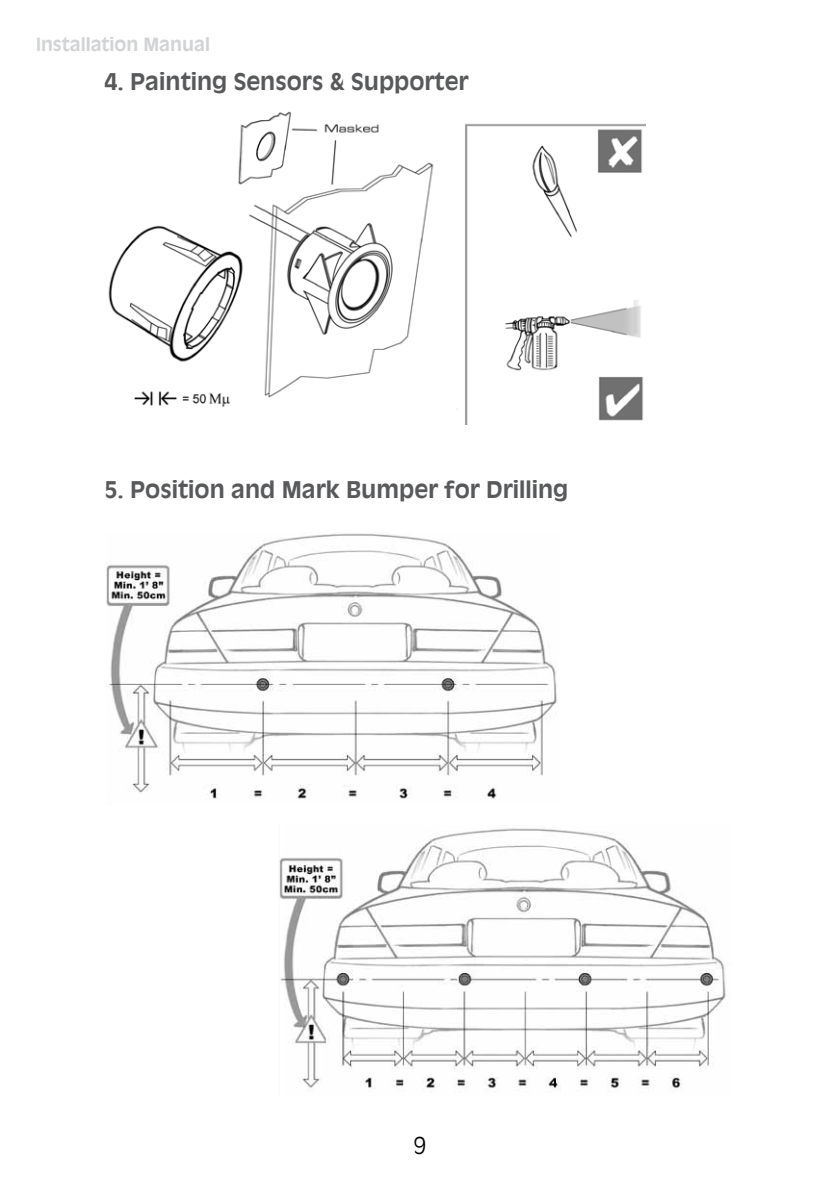
<style>
.page{position:relative;width:840px;height:1191px;background:#fff}
.page>*{position:absolute;margin:0;border:0;box-sizing:border-box;transform-origin:0 0}
.t1{font:300 23px "Antique Olive";color:#000}
.t2{font:700 22.8px "Antique Olive";color:#58595b}
.t3{font:700 17.8px "Antique Olive";color:#d1d3d4}
</style>
<div class="page">
<img style="left:108px;top:111px;width:536px;height:313px">
<img style="left:106px;top:533px;width:452px;height:266px">
<img style="left:279px;top:828px;width:447px;height:264px">
<p class="t3" style="left:36px;top:34px;width:175px">Installation Manual</p>
<p class="t2" style="left:105px;top:67px;width:365px">4. Painting Sensors &amp; Supporter</p>
<p class="t2" style="left:105px;top:476px;width:465px">5. Position and Mark Bumper for Drilling</p>
<p class="t1" style="left:413px;top:1132px;width:14px">9</p>
</div>
